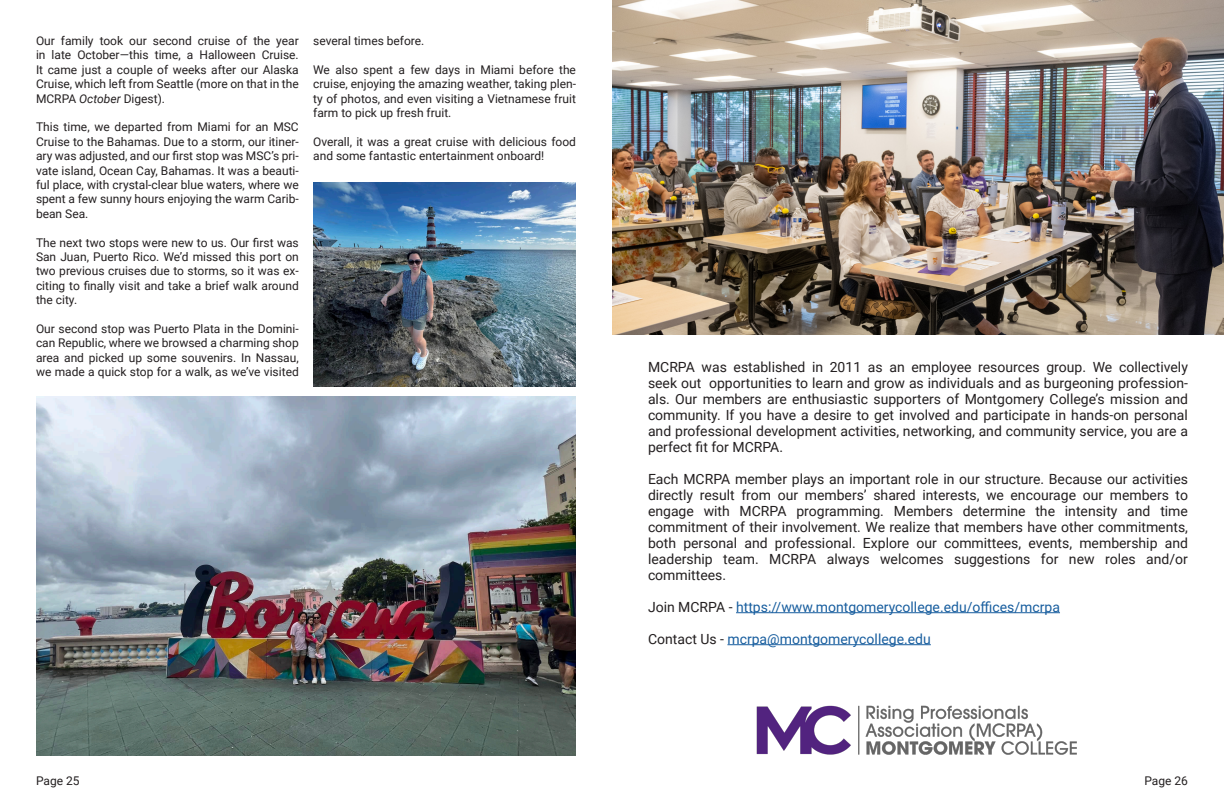
<style>
.page{position:relative;width:1224px;height:792px;background:#fff}
.page>*{position:absolute;margin:0;border:0;box-sizing:border-box;transform-origin:0 0}
.t1{font:14px/16px "Roboto";color:#231f20;text-align:justify}
.t2{font:14px "Roboto";color:#175d9e}
.t3{font:12px/14.4px "Roboto";color:#231f20;text-align:justify}
.s1{font-style:italic}
.s2{color:#231f20}
</style>
<div class="page">
<img style="left:36px;top:396px;width:540px;height:360px">
<img style="left:313px;top:182px;width:263px;height:205px">
<img style="left:756px;top:705px;width:321px;height:50px">
<hr style="left:736px;top:612px;width:324px;height:1px;background:#175d9e">
<hr style="left:727px;top:644px;width:204px;height:1px;background:#175d9e">
<img style="left:612px;top:0;width:612px;height:335px">
<p class="t3" style="left:36px;top:33px;width:264px">Our family took our second cruise of the year in late October—this time, a Halloween Cruise.<br>It came just a couple of weeks after our Alaska Cruise, which left from Seattle (more on that in the MCRPA <span class="s1">October</span> Digest).</p>
<p class="t3" style="left:36px;top:119px;width:264px">This time, we departed from Miami for an MSC Cruise to the Bahamas. Due to a storm, our itiner&shy;ary was adjusted, and our first stop was MSC’s pri&shy;vate island, Ocean Cay, Bahamas. It was a beauti&shy;ful place, with crystal-clear blue waters, where we spent a few sunny hours enjoying the warm Carib&shy;bean Sea.</p>
<p class="t3" style="left:36px;top:235px;width:264px">The next two stops were new to us. Our first was San Juan, Puerto Rico. We’d missed this port on two previous cruises due to storms, so it was ex&shy;citing to finally visit and take a brief walk around the city.</p>
<p class="t3" style="left:36px;top:321px;width:264px">Our second stop was Puerto Plata in the Domini&shy;can Republic, where we browsed a charming shop area and picked up some souvenirs. In Nassau, we made a quick stop for a walk, as we’ve visited</p>
<p class="t3" style="left:313px;top:33px;width:113px">several times before.</p>
<p class="t3" style="left:313px;top:62px;width:264px">We also spent a few days in Miami before the cruise, enjoying the amazing weather, taking plen&shy;ty of photos, and even visiting a Vietnamese fruit farm to pick up fresh fruit.</p>
<p class="t3" style="left:313px;top:134px;width:264px">Overall, it was a great cruise with delicious food and some fantastic entertainment onboard!</p>
<p class="t3" style="left:36px;top:773px;width:45px">Page 25</p>
<p class="t1" style="left:648px;top:358px;width:542px">MCRPA was established in 2011 as an employee resources group. We collectively seek out opportunities to learn and grow as individuals and as burgeoning profession&shy;als. Our members are enthusiastic supporters of Montgomery College’s mission and community. If you have a desire to get involved and participate in hands-on personal and professional development activities, networking, and community service, you are a perfect fit for MCRPA.</p>
<p class="t1" style="left:648px;top:470px;width:542px">Each MCRPA member plays an important role in our structure. Because our activities directly result from our members’ shared interests, we encourage our members to engage with MCRPA programming. Members determine the intensity and time commitment of their involvement. We realize that members have other commitments, both personal and professional. Explore our committees, events, membership and leadership team. MCRPA always welcomes suggestions for new roles and/or committees.</p>
<p class="t2" style="left:648px;top:597px;width:414px"><span class="s2">Join MCRPA -</span> https://www.montgomerycollege.edu/offices/mcrpa</p>
<p class="t2" style="left:648px;top:629px;width:284px"><span class="s2">Contact Us -</span> mcrpa@montgomerycollege.edu</p>
<p class="t3" style="left:1144px;top:773px;width:45px">Page 26</p>
</div>
